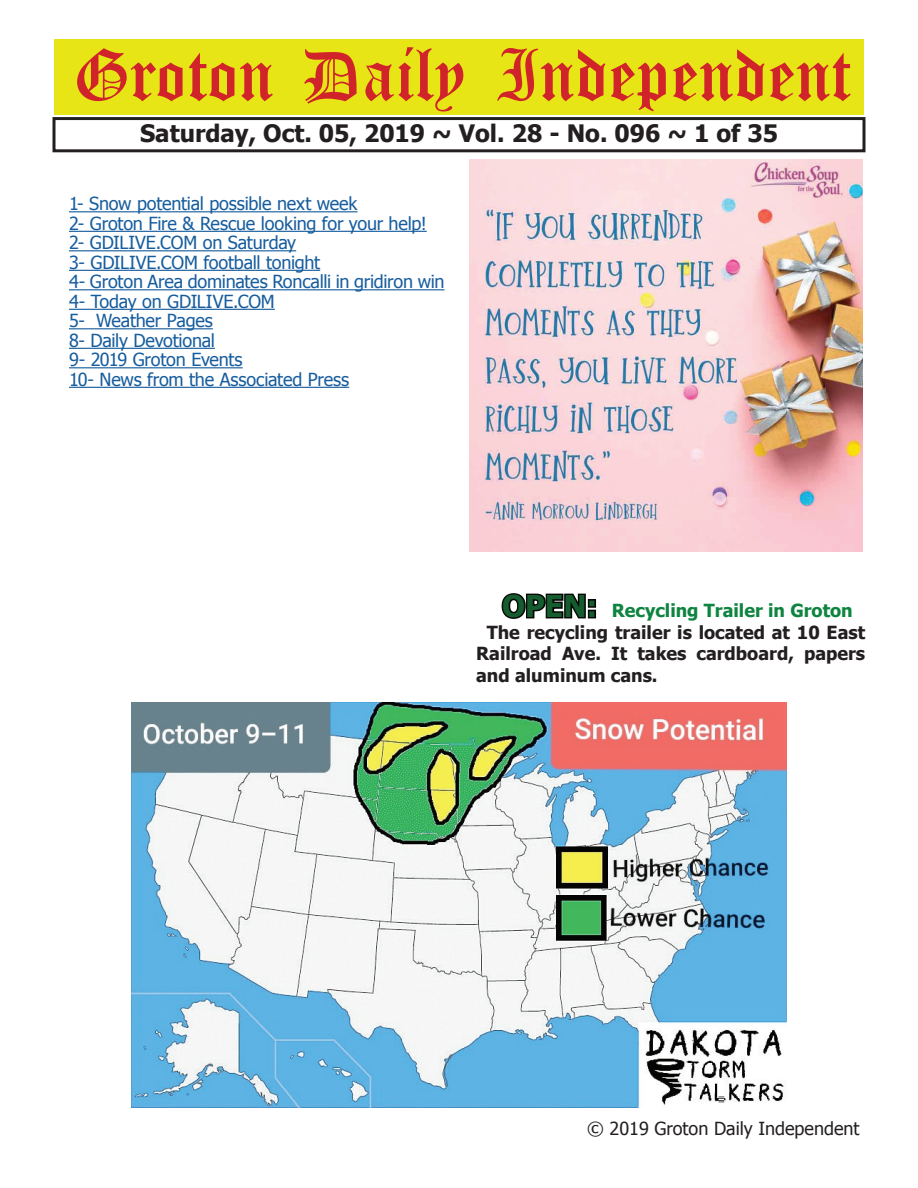
<style>
.page{position:relative;width:918px;height:1188px;background:#fff}
.page>*{position:absolute;margin:0;border:0;box-sizing:border-box;transform-origin:0 0}
.t1{font:54px "Old English Five";color:#d1232a}
.t2{font:700 24px "Tahoma";color:#231f20}
.t3{font:18px/19.5px "Tahoma";letter-spacing:-.01em;color:#175d9e}
.t4{font:700 18px "Tahoma";color:#231f20}
.t5{font:700 18px "Tahoma";color:#0e8440}
.t6{font:18px "Tahoma";color:#231f20}
.s1{font-size:30px;color:#155c2f}
</style>
<div class="page">
<div style="left:52px;top:117px;width:814px;height:35px;border:3px solid #231f20"></div>
<div style="left:54px;top:40px;width:810px;height:75px;background:#e7e515"></div>
<svg style="left:501px;top:593px;width:96px;height:26px"></svg>
<img style="left:470px;top:159px;width:392px;height:393px">
<img style="left:131px;top:703px;width:656px;height:404px">
<hr style="left:69px;top:211px;width:289px;height:1px;background:#175d9e">
<hr style="left:69px;top:231px;width:358px;height:1px;background:#175d9e">
<hr style="left:69px;top:250px;width:227px;height:1px;background:#175d9e">
<hr style="left:69px;top:270px;width:251px;height:1px;background:#175d9e">
<hr style="left:69px;top:289px;width:376px;height:1px;background:#175d9e">
<hr style="left:69px;top:309px;width:206px;height:1px;background:#175d9e">
<hr style="left:69px;top:328px;width:144px;height:1px;background:#175d9e">
<hr style="left:69px;top:348px;width:146px;height:1px;background:#175d9e">
<hr style="left:69px;top:367px;width:174px;height:1px;background:#175d9e">
<hr style="left:69px;top:387px;width:280px;height:1px;background:#175d9e">
<h1 class="t1" style="left:73px;top:50px;width:779px">Groton Daily Independent</h1>
<h2 class="t2" style="left:140px;top:116px;width:639px">Saturday, Oct. 05, 2019 ~ Vol. 28 - No. 096 ~ 1 of 35</h2>
<p class="t3" style="left:69px;top:193px;width:377px">1- Snow potential possible next week<br>2- Groton Fire &amp; Rescue looking for your help!<br>2- GDILIVE.COM on Saturday<br>3- GDILIVE.COM football tonight<br>4- Groton Area dominates Roncalli in gridiron win<br>4- Today on GDILIVE.COM<br>5- Weather Pages<br>8- Daily Devotional<br>9- 2019 Groton Events<br>10- News from the Associated Press</p>
<p class="t5" style="left:502px;top:598px;width:352px"><span class="s1">OPEN:</span> Recycling Trailer in Groton</p>
<p class="t4" style="left:487px;top:619px;width:380px">The recycling trailer is located at 10 East</p>
<p class="t4" style="left:476px;top:641px;width:391px">Railroad Ave. It takes cardboard, papers</p>
<p class="t4" style="left:476px;top:663px;width:183px">and aluminum cans.</p>
<p class="t6" style="left:587px;top:1116px;width:274px">© 2019 Groton Daily Independent</p>
</div>
